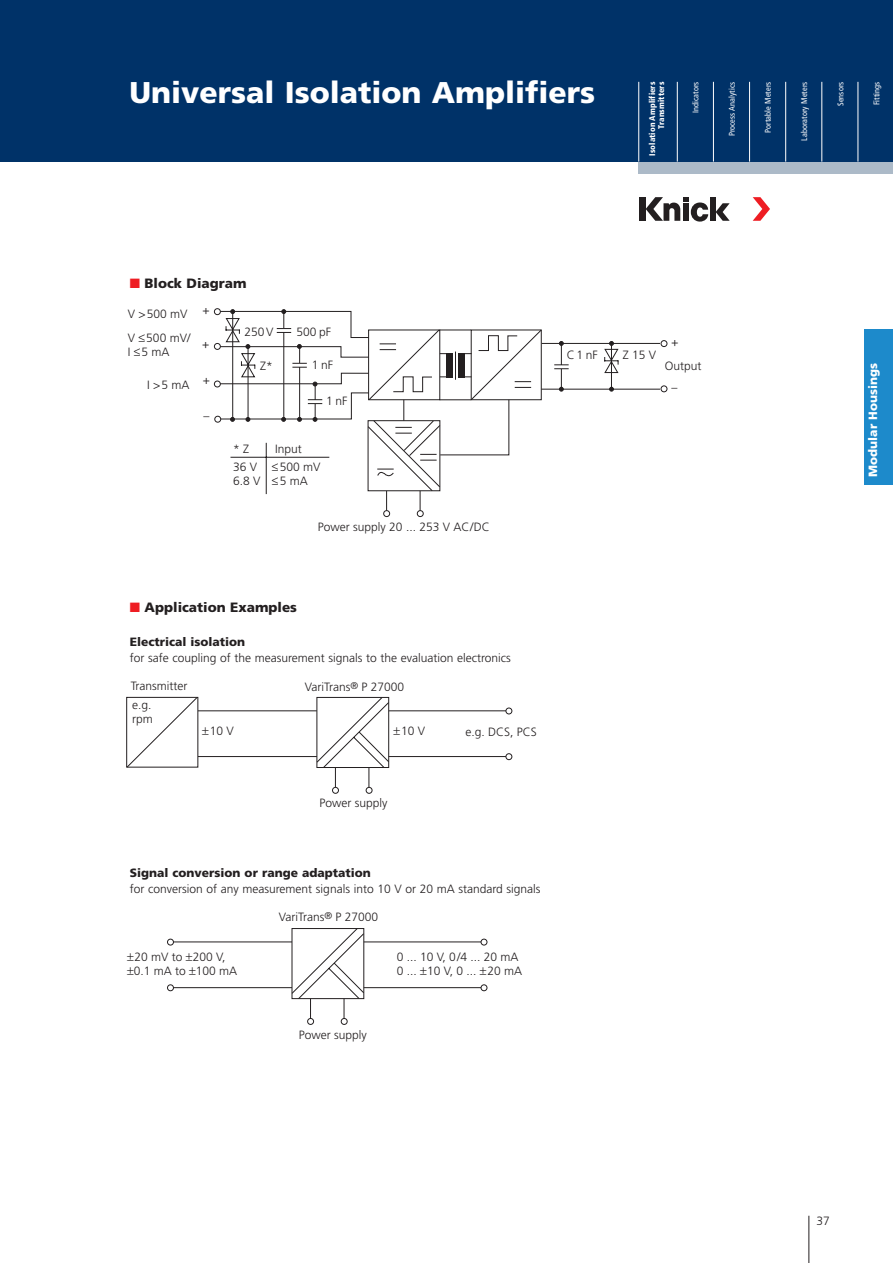
<style>
.page{position:relative;width:893px;height:1263px;background:#fff}
.page>*{position:absolute;margin:0;border:0;box-sizing:border-box;transform-origin:0 0}
.t1{font:900 30px "Frutiger";color:#fff}
.t2{font:900 13.5px "Frutiger";color:#231f20}
.t3{font:300 12px/14.4px "Frutiger";color:#231f20}
.t4{font:900 12px "Frutiger";color:#231f20}
.t5{font:900 12px "Frutiger";color:#fff}
.t6{font:condensed 8.25px "Frutiger LT";letter-spacing:.01em;color:#fff}
.t7{font:900 condensed 8.25px/9px "Frutiger LT";letter-spacing:.01em;color:#fff;text-align:right}
.s1{color:#ee1d23}
</style>
<div class="page">
<div style="left:638px;top:149px;width:254px;height:25px;background:#acbac8"></div>
<div style="left:0;top:0;width:892px;height:161px;background:#003268"></div>
<hr style="left:808px;top:1216px;width:1px;height:47px;background:#231f20">
<div style="left:639px;top:197px;width:6px;height:24px;background:#231f20"></div>
<div style="left:709px;top:197px;width:6px;height:24px;background:#231f20"></div>
<svg style="left:715px;top:203px;width:14px;height:18px"></svg>
<svg style="left:752px;top:197px;width:18px;height:24px"></svg>
<svg style="left:645px;top:197px;width:63px;height:25px"></svg>
<hr style="left:677px;top:82px;width:1px;height:80px;background:#fff">
<hr style="left:713px;top:82px;width:1px;height:80px;background:#fff">
<hr style="left:749px;top:82px;width:1px;height:80px;background:#fff">
<hr style="left:785px;top:82px;width:1px;height:80px;background:#fff">
<hr style="left:821px;top:82px;width:1px;height:80px;background:#fff">
<hr style="left:857px;top:82px;width:1px;height:80px;background:#fff">
<hr style="left:638px;top:82px;width:1px;height:80px;background:#fff">
<hr style="left:173px;top:942px;width:127px;height:1px;background:#231f20">
<hr style="left:173px;top:987px;width:124px;height:1px;background:#231f20">
<hr style="left:358px;top:942px;width:124px;height:1px;background:#231f20">
<hr style="left:357px;top:987px;width:125px;height:1px;background:#231f20">
<div style="left:307px;top:1018px;width:7px;height:7px;background:#fff;border:1px solid #231f20;border-radius:50%"></div>
<svg style="left:341px;top:1018px;width:6px;height:7px"></svg>
<svg style="left:291px;top:928px;width:74px;height:91px"></svg>
<div style="left:480px;top:984px;width:7px;height:7px;background:#fff;border:1px solid #231f20;border-radius:50%"></div>
<div style="left:480px;top:939px;width:7px;height:7px;background:#fff;border:1px solid #231f20;border-radius:50%"></div>
<div style="left:167px;top:984px;width:7px;height:7px;background:#fff;border:1px solid #231f20;border-radius:50%"></div>
<div style="left:167px;top:939px;width:7px;height:7px;background:#fff;border:1px solid #231f20;border-radius:50%"></div>
<hr style="left:388px;top:710px;width:118px;height:1px;background:#231f20">
<hr style="left:388px;top:756px;width:118px;height:1px;background:#231f20">
<div style="left:332px;top:787px;width:7px;height:7px;background:#fff;border:1px solid #231f20;border-radius:50%"></div>
<div style="left:365px;top:787px;width:7px;height:7px;background:#fff;border:1px solid #231f20;border-radius:50%"></div>
<div style="left:505px;top:753px;width:7px;height:7px;background:#fff;border:1px solid #231f20;border-radius:50%"></div>
<svg style="left:505px;top:708px;width:7px;height:6px"></svg>
<div style="left:214px;top:416px;width:7px;height:7px;background:#fff;border:1px solid #231f20;border-radius:50%"></div>
<div style="left:214px;top:343px;width:7px;height:7px;background:#fff;border:1px solid #231f20;border-radius:50%"></div>
<div style="left:383px;top:510px;width:7px;height:7px;background:#fff;border:1px solid #231f20;border-radius:50%"></div>
<svg style="left:417px;top:510px;width:6px;height:7px"></svg>
<div style="left:660px;top:340px;width:7px;height:7px;border:1px solid #231f20;border-radius:50%"></div>
<div style="left:660px;top:385px;width:7px;height:7px;background:#fff;border:1px solid #231f20;border-radius:50%"></div>
<div style="left:214px;top:308px;width:7px;height:7px;background:#fff;border:1px solid #231f20;border-radius:50%"></div>
<svg style="left:218px;top:309px;width:443px;height:203px"></svg>
<div style="left:864px;top:329px;width:28px;height:156px;background:#1d8acb"></div>
<svg style="left:126px;top:696px;width:274px;height:92px"></svg>
<h1 class="t1" style="left:129px;top:80px;width:467px">Universal Isolation Amplifiers</h1>
<p class="t6" style="left:837px;top:106px;width:26px;rotate:-90deg">Sensors</p>
<p class="t6" style="left:873px;top:105px;width:25px;rotate:-90deg">Fittings</p>
<p class="t7" style="left:648px;top:156px;width:75px;rotate:-90deg">Isolation Amplifiers<br>Transmitters</p>
<p class="t6" style="left:692px;top:113px;width:33px;rotate:-90deg">Indicators</p>
<p class="t6" style="left:728px;top:136px;width:56px;rotate:-90deg">Process Analytics</p>
<p class="t6" style="left:765px;top:133px;width:52px;rotate:-90deg">Portable Meters</p>
<p class="t6" style="left:801px;top:141px;width:60px;rotate:-90deg">Laboratory Meters</p>
<p class="t2" style="left:130px;top:278px;width:118px"><span class="s1">■</span> Block Diagram</p>
<p class="t3" style="left:128px;top:307px;width:61px">V &gt;500 mV</p>
<p class="t3" style="left:128px;top:331px;width:64px">V ≤500 mV/<br>I ≤5 mA</p>
<p class="t3" style="left:147px;top:378px;width:44px">I &gt;5 mA</p>
<p class="t3" style="left:203px;top:373px;width:9px">+</p>
<p class="t3" style="left:203px;top:409px;width:7px">–</p>
<p class="t3" style="left:244px;top:325px;width:30px">250 V</p>
<p class="t3" style="left:260px;top:359px;width:14px">Z*</p>
<p class="t3" style="left:296px;top:324px;width:36px">500 pF</p>
<p class="t3" style="left:312px;top:358px;width:23px">1 nF</p>
<p class="t3" style="left:326px;top:394px;width:23px">1 nF</p>
<p class="t3" style="left:233px;top:440px;width:89px;line-height:18px;text-indent:42px">Input<br>36 V ≤500 mV</p>
<p class="t3" style="left:233px;top:474px;width:76px">6.8 V ≤5 mA</p>
<p class="t3" style="left:233px;top:441px;width:18px">* Z</p>
<p class="t3" style="left:318px;top:520px;width:173px">Power supply 20 ... 253 V AC/DC</p>
<p class="t2" style="left:130px;top:602px;width:169px"><span class="s1">■</span> Application Examples</p>
<p class="t4" style="left:130px;top:637px;width:117px">Electrical isolation</p>
<p class="t3" style="left:130px;top:651px;width:382px">for safe coupling of the measurement signals to the evaluation electronics</p>
<p class="t3" style="left:131px;top:677px;width:58px;line-height:19.2px">Transmitter e.g.</p>
<p class="t3" style="left:132px;top:712px;width:22px">rpm</p>
<p class="t3" style="left:305px;top:680px;width:101px">VariTrans<sup>®</sup> P 27000</p>
<p class="t3" style="left:210px;top:724px;width:26px">10 V</p>
<p class="t3" style="left:401px;top:724px;width:26px">10 V</p>
<p class="t3" style="left:465px;top:725px;width:73px">e.g. DCS, PCS</p>
<p class="t3" style="left:319px;top:795px;width:70px">Power supply</p>
<p class="t4" style="left:130px;top:868px;width:242px">Signal conversion or range adaptation</p>
<p class="t3" style="left:130px;top:882px;width:412px">for conversion of any measurement signals into 10 V or 20 mA standard signals</p>
<p class="t3" style="left:279px;top:910px;width:101px">VariTrans<sup>®</sup> P 27000</p>
<p class="t3" style="left:134px;top:950px;width:105px">20 mV to 200 V,<br>0.1 mA to 100 mA</p>
<p class="t3" style="left:299px;top:1028px;width:70px">Power supply</p>
<p class="t3" style="left:396px;top:950px;width:127px">0 ... 10 V, 0/4 ... 20 mA<br>0 ... 10 V, 0 ... 20 mA</p>
<p class="t3" style="left:567px;top:348px;width:32px">C 1 nF</p>
<p class="t3" style="left:622px;top:348px;width:35px">Z 15 V</p>
<p class="t3" style="left:678px;top:351px;width:9px;rotate:-180deg">+</p>
<p class="t3" style="left:665px;top:359px;width:38px">Output</p>
<p class="t3" style="left:677px;top:397px;width:7px;rotate:-180deg">–</p>
<p class="t5" style="left:868px;top:477px;width:115px;rotate:-90deg">Modular Housings</p>
<p class="t3" style="left:816px;top:1214px;width:15px">37</p>
</div>
